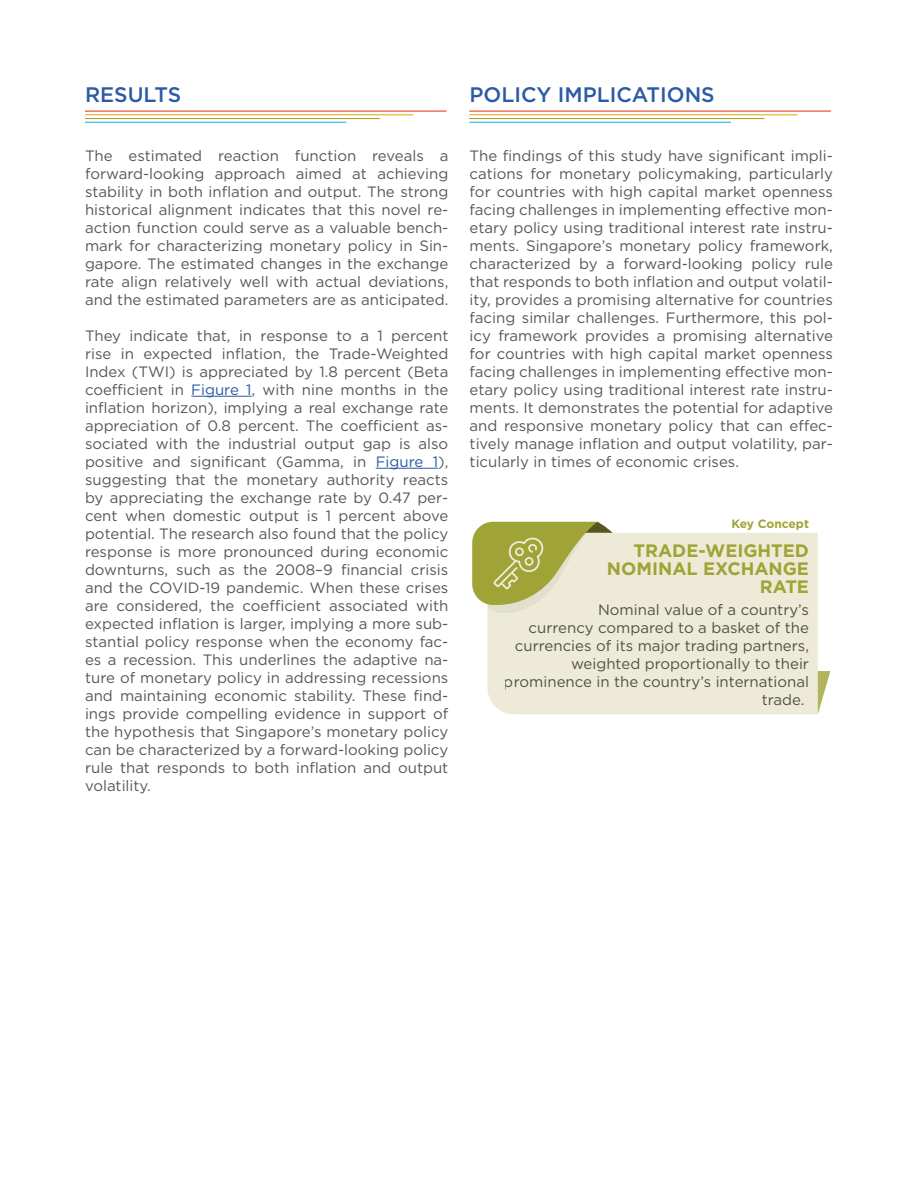
<style>
.page{position:relative;width:918px;height:1188px;background:#fff}
.page>*{position:absolute;margin:0;border:0;box-sizing:border-box;transform-origin:0 0}
.t1{font:500 21px "Gotham";color:#2b5aa6}
.t2{font:700 18px/18px "Gotham";color:#a0a335;text-align:right}
.t3{font:15px/18px "Gotham";color:#575756;text-align:justify}
.t4{font:700 12px "Gotham";letter-spacing:-.005em;color:#a0a335}
.s1{color:#2b5aa6}
</style>
<div class="page">
<hr style="left:85px;top:111px;width:361px;height:1px;background:#e74527">
<hr style="left:85px;top:114px;width:328px;height:1px;background:#eeaa1e">
<hr style="left:85px;top:118px;width:294px;height:1px;background:#a0a335">
<hr style="left:85px;top:122px;width:261px;height:1px;background:#26bced">
<hr style="left:191px;top:396px;width:61px;height:1px;background:#2b5aa6">
<hr style="left:376px;top:468px;width:62px;height:1px;background:#2b5aa6">
<hr style="left:470px;top:111px;width:361px;height:1px;background:#e74527">
<hr style="left:470px;top:114px;width:327px;height:1px;background:#eeaa1e">
<hr style="left:470px;top:118px;width:294px;height:1px;background:#a0a335">
<hr style="left:470px;top:122px;width:261px;height:1px;background:#26bced">
<svg style="left:818px;top:671px;width:12px;height:43px"></svg>
<div style="left:487px;top:533px;width:331px;height:181px;background:#edebd8"></div>
<svg style="left:472px;top:522px;width:154px;height:91px;background:#c6c789"></svg>
<h1 class="t1" style="left:85px;top:81px;width:98px">RESULTS</h1>
<p class="t3" style="left:85px;top:146px;width:365px">The estimated reaction function reveals a forward-looking approach aimed at achieving stability in both inflation and output. The strong historical alignment indicates that this novel re&shy;action function could serve as a valuable bench&shy;mark for characterizing monetary policy in Sin&shy;gapore. The estimated changes in the exchange rate align relatively well with actual deviations, and the estimated parameters are as anticipated.</p>
<p class="t3" style="left:85px;top:326px;width:365px">They indicate that, in response to a 1 percent rise in expected inflation, the Trade-Weighted Index (TWI) is appreciated by 1.8 percent (Beta coefficient in <span class="s1">Figure 1</span>, with nine months in the inflation horizon), implying a real exchange rate appreciation of 0.8 percent. The coefficient as&shy;sociated with the industrial output gap is also positive and significant (Gamma, in <span class="s1">Figure 1</span>), suggesting that the monetary authority reacts by appreciating the exchange rate by 0.47 per&shy;cent when domestic output is 1 percent above potential. The research also found that the policy response is more pronounced during economic downturns, such as the 2008–9 financial crisis and the COVID-19 pandemic. When these crises are considered, the coefficient associated with expected inflation is larger, implying a more sub&shy;stantial policy response when the economy fac&shy;es a recession. This underlines the adaptive na&shy;ture of monetary policy in addressing recessions and maintaining economic stability. These find&shy;ings provide compelling evidence in support of the hypothesis that Singapore’s monetary policy can be characterized by a forward-looking policy rule that responds to both inflation and output volatility.</p>
<h1 class="t1" style="left:470px;top:81px;width:247px">POLICY IMPLICATIONS</h1>
<p class="t3" style="left:470px;top:147px;width:365px">The findings of this study have significant impli&shy;cations for monetary policymaking, particularly for countries with high capital market openness facing challenges in implementing effective mon&shy;etary policy using traditional interest rate instru&shy;ments. Singapore’s monetary policy framework, characterized by a forward-looking policy rule that responds to both inflation and output volatil&shy;ity, provides a promising alternative for countries facing similar challenges. Furthermore, this pol&shy;icy framework provides a promising alternative for countries with high capital market openness facing challenges in implementing effective mon&shy;etary policy using traditional interest rate instru&shy;ments. It demonstrates the potential for adaptive and responsive monetary policy that can effec&shy;tively manage inflation and output volatility, par&shy;ticularly in times of economic crises.</p>
<p class="t4" style="left:732px;top:516px;width:79px">Key Concept</p>
<p class="t2" style="left:607px;top:541px;width:204px">TRADE-WEIGHTED<br>NOMINAL EXCHANGE<br>RATE</p>
<p class="t3" style="left:598px;top:601px;width:212px">Nominal value of a country’s</p>
<p class="t3" style="left:529px;top:619px;width:282px">currency compared to a basket of the</p>
<p class="t3" style="left:515px;top:637px;width:296px">currencies of its major trading partners,</p>
<p class="t3" style="left:571px;top:655px;width:239px">weighted proportionally to their</p>
<p class="t3" style="left:504px;top:673px;width:307px">prominence in the country’s international</p>
<p class="t3" style="left:762px;top:691px;width:44px">trade.</p>
</div>
